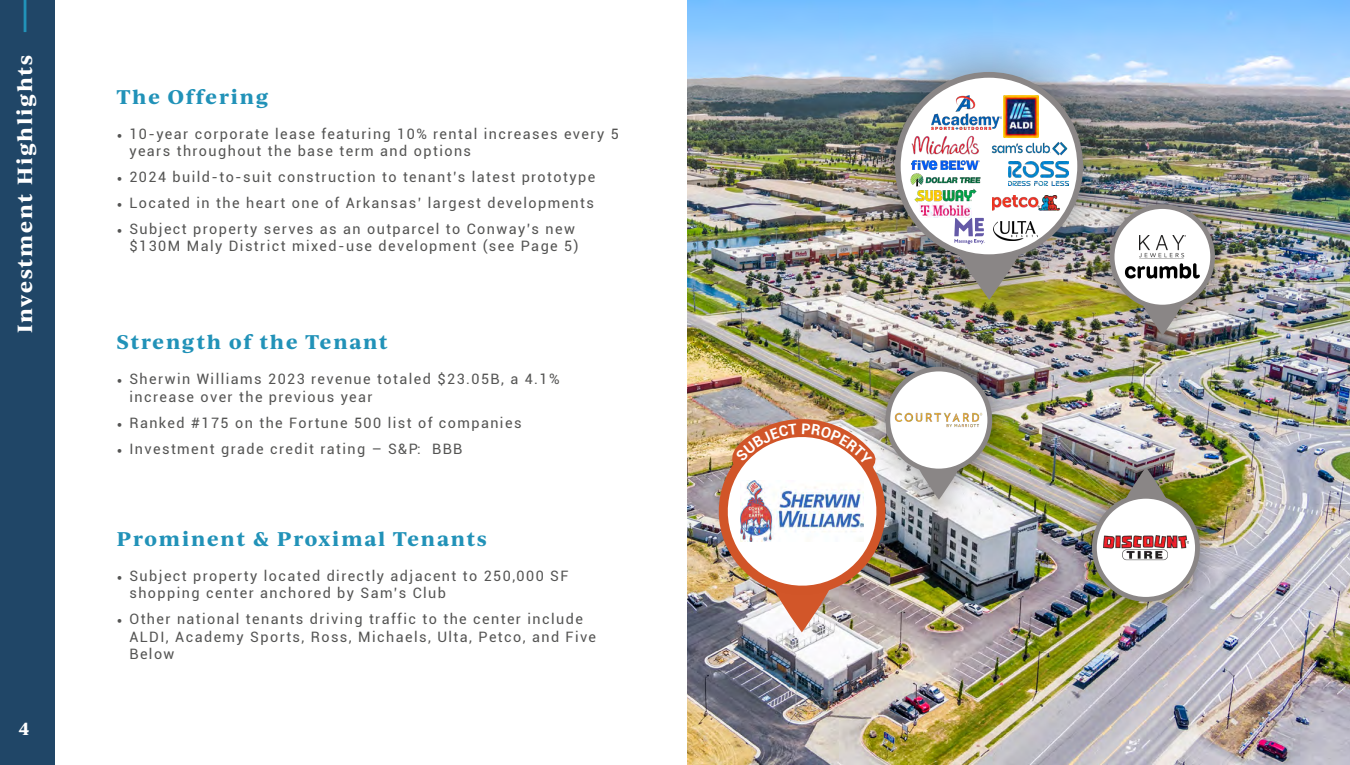
<style>
.page{position:relative;width:1350px;height:765px;background:#fff}
.page>*{position:absolute;margin:0;border:0;box-sizing:border-box;transform-origin:0 0}
.t1{font:700 19.75px "Ivy Journal";letter-spacing:.08em;color:#fff}
.t2{font:700 19px "Ivy Journal";letter-spacing:.09em;color:#2192b8}
.t3{font:700 16.88px "Ivy Journal";color:#fff}
.t4{font:14.38px/17.5px "Roboto";letter-spacing:.1em;color:#545453}
.s1{font-family:"Minion Pro"}
</style>
<div class="page">
<div style="left:0;top:0;width:55px;height:765px;background:#204667"></div>
<hr style="left:24px;top:0;width:2px;height:32px;background:#2192b8">
<img style="left:687px;top:0;width:663px;height:765px">
<div style="left:850px;top:27px;width:278px;height:312px;background:#000;opacity:.4"></div>
<svg style="left:898px;top:75px;width:182px;height:182px"></svg>
<div style="left:895px;top:72px;width:188px;height:188px;border:6px solid #8a8686;border-radius:50%"></div>
<div style="left:860px;top:342px;width:157px;height:180px;background:#000;opacity:.4"></div>
<svg style="left:912px;top:464px;width:54px;height:36px;background:#afaeac"></svg>
<div style="left:888px;top:369px;width:102px;height:102px;background:#fff;border-radius:50%"></div>
<div style="left:885px;top:367px;width:107px;height:106px;border:5px solid #8a8686;border-radius:50%"></div>
<div style="left:1085px;top:179px;width:155px;height:178px;background:#000;opacity:.4"></div>
<div style="left:1112px;top:207px;width:101px;height:100px;background:#fff;border-radius:50%"></div>
<div style="left:1110px;top:204px;width:105px;height:105px;border:5px solid #8a8686;border-radius:50%"></div>
<img style="left:895px;top:412px;width:88px;height:16px">
<img style="left:932px;top:95px;width:69px;height:35px">
<img style="left:1038px;top:161px;width:30px;height:24px">
<img style="left:1004px;top:95px;width:35px;height:42px">
<img style="left:1038px;top:196px;width:21px;height:15px">
<img style="left:912px;top:131px;width:67px;height:27px">
<img style="left:912px;top:160px;width:28px;height:10px">
<img style="left:910px;top:173px;width:30px;height:14px">
<img style="left:914px;top:189px;width:26px;height:13px">
<img style="left:920px;top:203px;width:20px;height:14px">
<img style="left:940px;top:156px;width:98px;height:144px">
<img style="left:991px;top:141px;width:77px;height:14px">
<img style="left:1139px;top:235px;width:47px;height:21px">
<img style="left:1125px;top:256px;width:75px;height:79px">
<div style="left:1067px;top:445px;width:158px;height:182px;background:#000;opacity:.4"></div>
<img style="left:1118px;top:467px;width:56px;height:37px">
<div style="left:1094px;top:496px;width:103px;height:103px;background:#fff;border-radius:50%"></div>
<div style="left:1092px;top:494px;width:108px;height:108px;border:5px solid #8a8686;border-radius:50%"></div>
<img style="left:1104px;top:535px;width:84px;height:26px">
<img style="left:712px;top:414px;width:180px;height:218px">
<h1 class="t1" style="left:10px;top:333px;width:280px;rotate:-90deg">Investment Highlights</h1>
<p class="t3" style="left:19px;top:716px;width:13px">4</p>
<h2 class="t2" style="left:117px;top:82px;width:153px">The Offering</h2>
<p class="t4" style="left:129px;top:124px;width:491px;text-indent:-13px"><span class="s1">•</span> 10-year corporate lease featuring 10% rental increases every 5 years throughout the base term and options</p>
<p class="t4" style="left:117px;top:168px;width:480px"><span class="s1">•</span> 2024 build-to-suit construction to tenant’s latest prototype</p>
<p class="t4" style="left:117px;top:194px;width:479px"><span class="s1">•</span> Located in the heart one of Arkansas’ largest developments</p>
<p class="t4" style="left:117px;top:220px;width:463px;text-align:right"><span class="s1">•</span> Subject property serves as an outparcel to Conway’s new $130M Maly District mixed-use development (see Page 5)</p>
<h2 class="t2" style="left:117px;top:328px;width:273px">Strength of the Tenant</h2>
<p class="t4" style="left:129px;top:370px;width:432px;text-indent:-13px"><span class="s1">•</span> Sherwin Williams 2023 revenue totaled $23.05B, a 4.1% increase over the previous year</p>
<p class="t4" style="left:117px;top:414px;width:406px"><span class="s1">•</span> Ranked #175 on the Fortune 500 list of companies</p>
<p class="t4" style="left:117px;top:439px;width:347px"><span class="s1">•</span> Investment grade credit rating – S&amp;P: BBB</p>
<h2 class="t2" style="left:117px;top:524px;width:371px">Prominent &amp; Proximal Tenants</h2>
<p class="t4" style="left:129px;top:566px;width:440px;text-indent:-13px"><span class="s1">•</span> Subject property located directly adjacent to 250,000 SF shopping center anchored by Sam’s Club</p>
<p class="t4" style="left:129px;top:610px;width:468px;text-indent:-13px"><span class="s1">•</span> Other national tenants driving traffic to the center include<br>ALDI, Academy Sports, Ross, Michaels, Ulta, Petco, and Five<br>Below</p>
</div>
